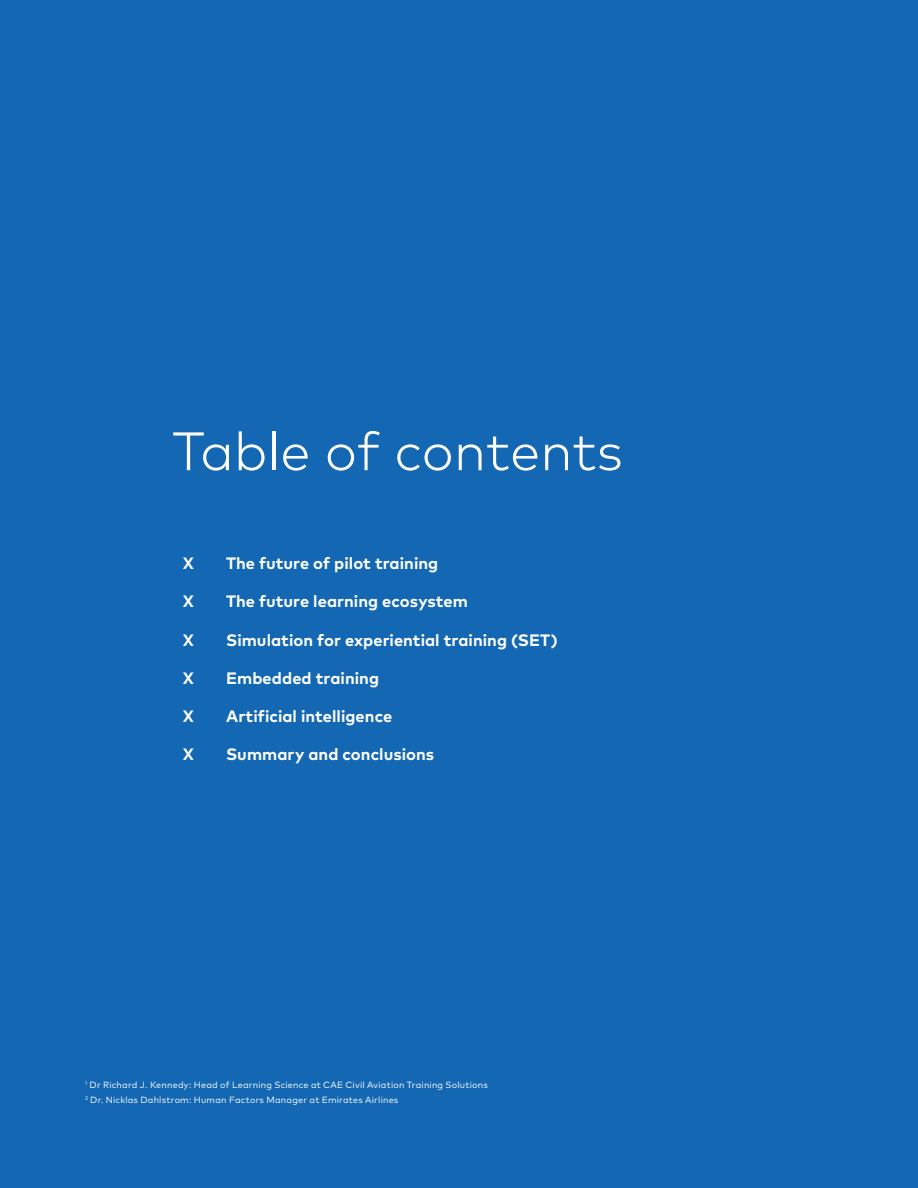
<style>
.page{position:relative;width:918px;height:1188px;background:#1468b3}
.page>*{position:absolute;margin:0;border:0;box-sizing:border-box;transform-origin:0 0}
.titre_v{font:300 54px "Mark Pro";color:#fff}
.texte_courant_v{font:700 16.5px "Mark Pro";letter-spacing:.005em;color:#fff}
.texte_courant_v-2{font:9px "Mark Pro";letter-spacing:.025em;color:#fff}
</style>
<div class="page">
<p class="titre_v" style="left:172px;top:411px;width:452px">Table of contents</p>
<p class="texte_courant_v" style="left:183px;top:551px;width:13px">X</p>
<p class="texte_courant_v" style="left:226px;top:551px;width:214px">The future of pilot training</p>
<p class="texte_courant_v" style="left:183px;top:589px;width:13px">X</p>
<p class="texte_courant_v" style="left:226px;top:589px;width:243px">The future learning ecosystem</p>
<p class="texte_courant_v" style="left:183px;top:627px;width:13px">X</p>
<p class="texte_courant_v" style="left:226px;top:627px;width:333px">Simulation for experiential training (SET)</p>
<p class="texte_courant_v" style="left:183px;top:666px;width:13px">X</p>
<p class="texte_courant_v" style="left:226px;top:666px;width:155px">Embedded training</p>
<p class="texte_courant_v" style="left:183px;top:704px;width:13px">X</p>
<p class="texte_courant_v" style="left:226px;top:704px;width:168px">Artificial intelligence</p>
<p class="texte_courant_v" style="left:183px;top:742px;width:13px">X</p>
<p class="texte_courant_v" style="left:226px;top:742px;width:210px">Summary and conclusions</p>
<p class="texte_courant_v-2" style="left:85px;top:1078px;width:404px"><sup>1</sup> Dr Richard J. Kennedy: Head of Learning Science at CAE Civil Aviation Training Solutions</p>
<p class="texte_courant_v-2" style="left:85px;top:1093px;width:315px"><sup>2</sup> Dr. Nicklas Dahlstrom: Human Factors Manager at Emirates Airlines</p>
</div>
